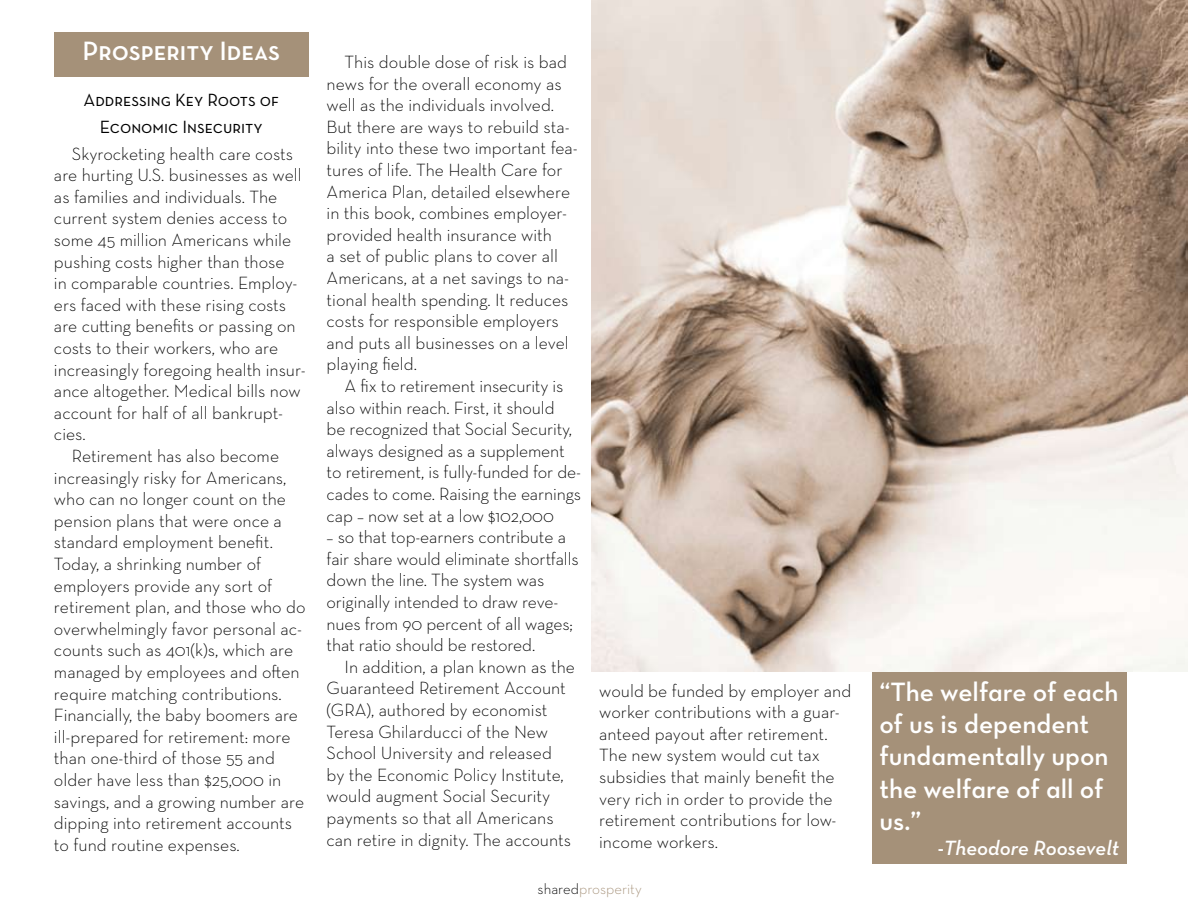
<style>
.page{position:relative;width:1188px;height:918px;background:#fff}
.page>*{position:absolute;margin:0;border:0;box-sizing:border-box;transform-origin:0 0}
.t1{font:27px/32.4px "Neutraface Text Demi Alt";color:#fff}
.t2{font:21px "Neutraface Text Demi Italic Alt";color:#fff}
.t3{font:300 18px/21.6px "Neutraface Text";color:#000}
.t4{font:18px/27px "Neutraface Text";color:#000;text-align:center}
.t5{font:300 15px "Neutraface Text";color:#a59179}
.s1{color:#000}
.s2{font-family:"Neutraface Text Demi Alt"}
</style>
<div class="page">
<img style="left:591px;top:0;width:597px;height:672px">
<div style="left:54px;top:32px;width:255px;height:44px;background:#a59179"></div>
<div style="left:872px;top:672px;width:254px;height:192px;background:#a59179"></div>
<h1 class="t1" style="left:82px;top:34px;width:199px">Prosperity Ideas</h1>
<p class="t4" style="left:84px;top:86px;width:197px">Addressing Key Roots of<br>Economic Insecurity</p>
<p class="t3" style="left:54px;top:142px;width:253px;text-indent:18px">Skyrocketing health care costs are hurting U.S. businesses as well as families and individuals. The current system denies access to some 45 million Americans while pushing costs higher than those<br>in comparable countries. Employ&shy;ers faced with these rising costs are cutting benefits or passing on costs to their workers, who are increasingly foregoing health insur&shy;ance altogether. Medical bills now account for half of all bankrupt&shy;cies.</p>
<p class="t3" style="left:54px;top:445px;width:253px;text-indent:18px">Retirement has also become increasingly risky for Americans, who can no longer count on the pension plans that were once a standard employment benefit.<br>Today, a shrinking number of employers provide any sort of retirement plan, and those who do overwhelmingly favor personal ac&shy;counts such as 401(k)s, which are managed by employees and often require matching contributions.<br>Financially, the baby boomers are ill-prepared for retirement: more than one-third of those 55 and older have less than $25,000 in savings, and a growing number are dipping into retirement accounts to fund routine expenses.</p>
<p class="t3" style="left:327px;top:51px;width:253px;text-indent:18px">This double dose of risk is bad news for the overall economy as well as the individuals involved.<br>But there are ways to rebuild sta&shy;bility into these two important fea&shy;tures of life. The Health Care for<br>America Plan, detailed elsewhere in this book, combines employer&shy;provided health insurance with<br>a set of public plans to cover all<br>Americans, at a net savings to na&shy;tional health spending. It reduces costs for responsible employers and puts all businesses on a level playing field.</p>
<p class="t3" style="left:327px;top:375px;width:256px;text-indent:18px">A fix to retirement insecurity is also within reach. First, it should<br>be recognized that Social Security, always designed as a supplement to retirement, is fully-funded for de&shy;cades to come. Raising the earnings cap – now set at a low $102,000</p>
<p class="t3" style="left:327px;top:526px;width:254px">– so that top-earners contribute a fair share would eliminate shortfalls down the line. The system was originally intended to draw reve&shy;nues from 90 percent of all wages; that ratio should be restored.</p>
<p class="t3" style="left:327px;top:656px;width:250px;text-indent:18px">In addition, a plan known as the<br>Guaranteed Retirement Account (GRA), authored by economist<br>Teresa Ghilarducci of the New<br>School University and released<br>by the Economic Policy Institute, would augment Social Security payments so that all Americans can retire in dignity. The accounts</p>
<p class="t3" style="left:599px;top:679px;width:254px">would be funded by employer and worker contributions with a guar&shy;anteed payout after retirement.<br>The new system would cut tax subsidies that mainly benefit the very rich in order to provide the retirement contributions for low&shy;income workers.</p>
<p class="t5" style="left:538px;top:879px;width:106px"><span class="s1">shared</span>prosperity</p>
<h1 class="t1" style="left:879px;top:675px;width:241px">“The welfare of each of us is dependent fundamentally upon the welfare of all of us.”</h1>
<p class="t2" style="left:938px;top:835px;width:183px"><span class="s2">-</span>Theodore Roosevelt</p>
</div>
